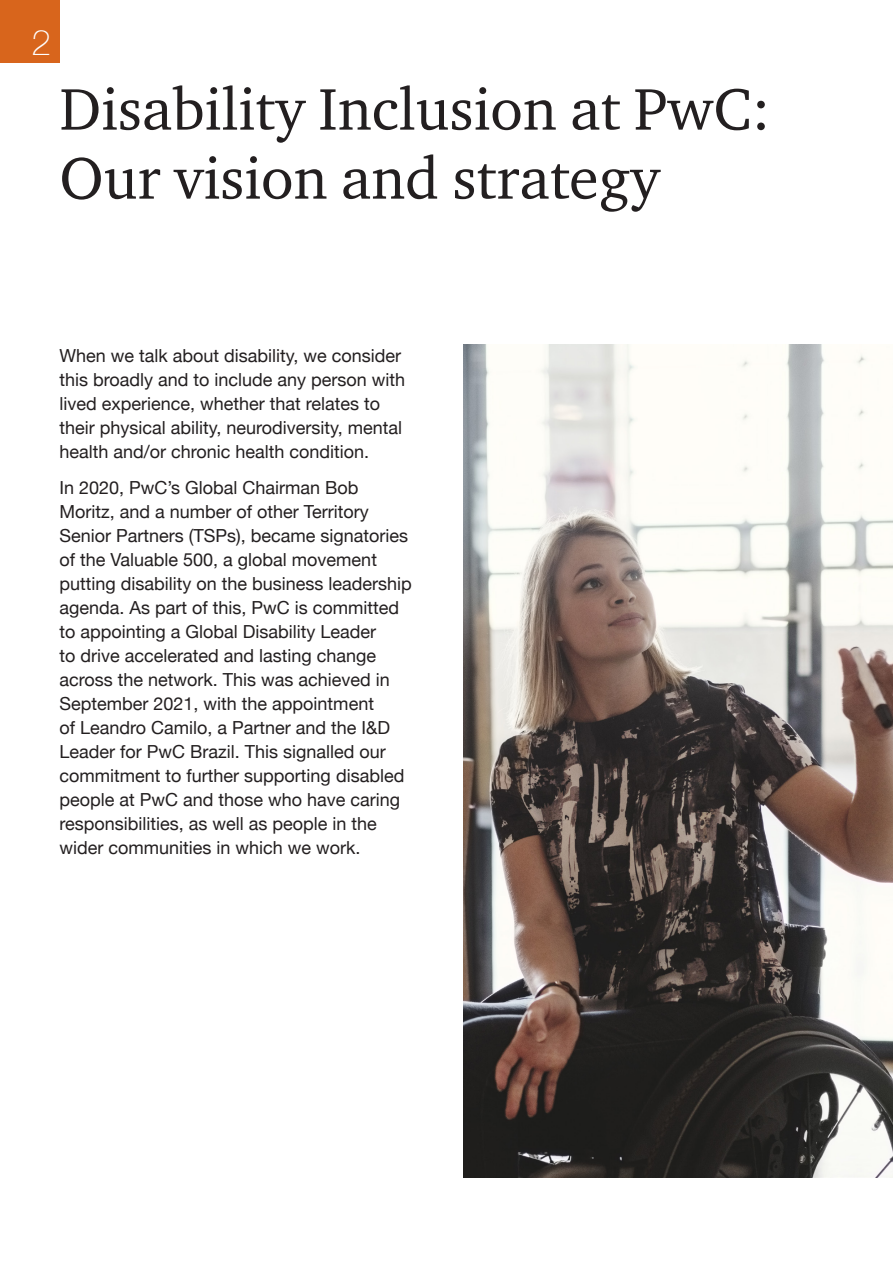
<style>
.page{position:relative;width:893px;height:1263px;background:#fff}
.page>*{position:absolute;margin:0;border:0;box-sizing:border-box;transform-origin:0 0}
.t1{font:60px/69px "ITC Charter Com";color:#231f20}
.t2{font:100 35.25px "Helvetica Neue";color:#fff}
.main{font:18px/24px "Helvetica Neue";color:#231f20}
</style>
<div class="page">
<div style="left:0;top:0;width:60px;height:63px;background:#d8651c"></div>
<img style="left:463px;top:344px;width:430px;height:834px">
<p class="t2" style="left:31px;top:16px;width:21px">2</p>
<h2 class="t1" style="left:60px;top:74px;width:712px">Disability Inclusion at PwC:<br>Our vision and strategy</h2>
<p class="main" style="left:60px;top:344px;width:347px">When we talk about disability, we consider this broadly and to include any person with lived experience, whether that relates to their physical ability, neurodiversity, mental health and/or chronic health condition.</p>
<p class="main" style="left:60px;top:477px;width:354px">In 2020, PwC’s Global Chairman Bob Moritz, and a number of other Territory Senior Partners (TSPs), became signatories of the Valuable 500, a global movement putting disability on the business leadership agenda. As part of this, PwC is committed to appointing a Global Disability Leader<br>to drive accelerated and lasting change across the network. This was achieved in September 2021, with the appointment<br>of Leandro Camilo, a Partner and the I&amp;D Leader for PwC Brazil. This signalled our commitment to further supporting disabled people at PwC and those who have caring responsibilities, as well as people in the wider communities in which we work.</p>
</div>
